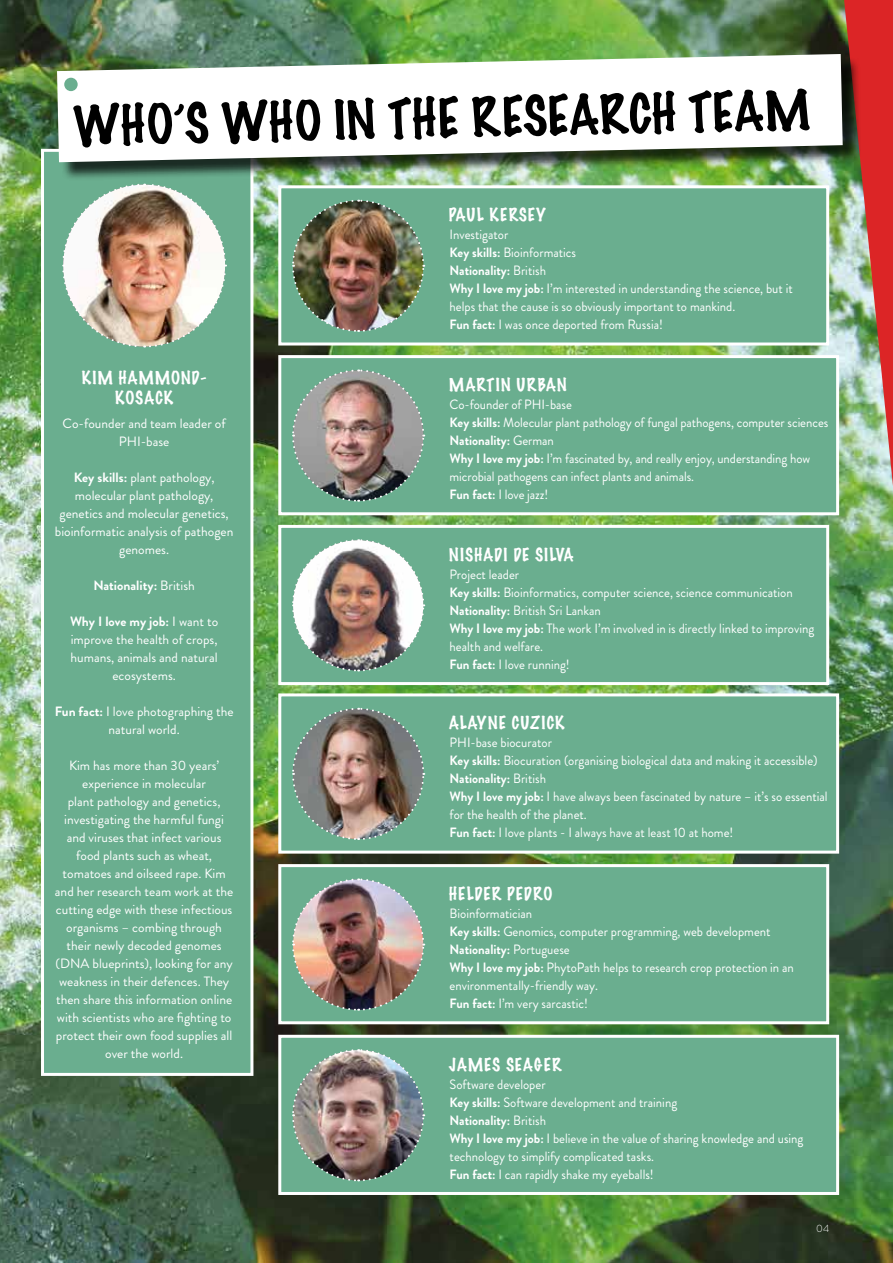
<style>
.page{position:relative;width:893px;height:1263px;background:#fff}
.page>*{position:absolute;margin:0;border:0;box-sizing:border-box;transform-origin:0 0}
.t1{font:100 49.5px "Marker Felt";color:#000}
.t2{font:100 16.5px/19.8px "Marker Felt";letter-spacing:.05em;color:#fff;text-align:center}
.t3{font:100 16.5px "Marker Felt";letter-spacing:.075em;color:#fff}
.t4{font:13.5px/18px "Brandon Grotesque";color:#fff;scale:.95 1}
.t5{font:13.5px/18px "Brandon Grotesque";color:#fff;text-align:center}
.t6{font:700 13.5px "Brandon Grotesque";color:#fff}
.t7{font:300 10.5px "Brandon Grotesque";color:#fff}
.s1{font-weight:700}
.s2{font-weight:400}
</style>
<div class="page">
<img style="left:0;top:0;width:893px;height:1263px">
<img style="left:844px;top:0;width:49px;height:486px">
<div style="left:41px;top:149px;width:212px;height:927px;background:#6aae8f;border:3px solid #fff"></div>
<div style="left:278px;top:185px;width:551px;height:160px;background:#6aae8f;border:3px solid #fff"></div>
<div style="left:278px;top:525px;width:551px;height:160px;background:#6aae8f;border:3px solid #fff"></div>
<div style="left:278px;top:864px;width:551px;height:160px;background:#6aae8f;border:3px solid #fff"></div>
<div style="left:278px;top:1035px;width:561px;height:160px;background:#6aae8f;border:3px solid #fff"></div>
<div style="left:278px;top:693px;width:561px;height:161px;background:#6aae8f;border:3px solid #fff"></div>
<div style="left:278px;top:355px;width:561px;height:160px;background:#6aae8f;border:3px solid #fff"></div>
<img style="left:62px;top:183px;width:165px;height:165px">
<img style="left:292px;top:199px;width:133px;height:133px">
<img style="left:292px;top:539px;width:133px;height:133px">
<img style="left:292px;top:878px;width:133px;height:133px">
<img style="left:292px;top:1049px;width:133px;height:133px">
<img style="left:292px;top:707px;width:133px;height:133px">
<img style="left:292px;top:369px;width:133px;height:133px">
<div style="left:59px;top:56px;width:802px;height:125px;background:#000;opacity:.75"></div>
<svg style="left:57px;top:54px;width:786px;height:108px"></svg>
<div style="left:64px;top:78px;width:14px;height:13px;background:#6aae8f;border-radius:50%"></div>
<h1 class="t1" style="left:73px;top:85px;width:738px;rotate:-1deg">WHO’S WHO IN THE RESEARCH TEAM</h1>
<p class="t2" style="left:449px;top:205px;width:98px">PAUL KERSEY</p>
<p class="t2" style="left:82px;top:367px;width:126px">KIM HAMMOND-<br>KOSACK</p>
<p class="t5" style="left:63px;top:414px;width:165px">Co-founder and team leader of<br>PHI-base</p>
<p class="t5" style="left:55px;top:468px;width:180px"><span class="s1">Key skills:</span> plant pathology, molecular plant pathology, genetics and molecular genetics, bioinformatic analysis of pathogen genomes.</p>
<p class="t6" style="left:93px;top:575px;width:103px">Nationality: <span class="s2">British</span></p>
<p class="t5" style="left:70px;top:612px;width:150px"><span class="s1">Why I love my job:</span> I want to improve the health of crops, humans, animals and natural ecosystems.</p>
<p class="t5" style="left:55px;top:702px;width:180px"><span class="s1">Fun fact:</span> I love photographing the natural world.</p>
<p class="t5" style="left:55px;top:756px;width:180px">Kim has more than 30 years’ experience in molecular<br>plant pathology and genetics, investigating the harmful fungi and viruses that infect various food plants such as wheat, tomatoes and oilseed rape. Kim and her research team work at the cutting edge with these infectious organisms – combing through their newly decoded genomes (DNA blueprints), looking for any weakness in their defences. They then share this information online with scientists who are fighting to protect their own food supplies all over the world.</p>
<p class="t4" style="left:450px;top:226px;width:363px">Investigator<br><span class="s1">Key skills:</span> Bioinformatics<br><span class="s1">Nationality:</span> British<br><span class="s1">Why I love my job:</span> I’m interested in understanding the science, but it helps that the cause is so obviously important to mankind.<br><span class="s1">Fun fact:</span> I was once deported from Russia!</p>
<p class="t2" style="left:449px;top:375px;width:120px">MARTIN URBAN</p>
<p class="t4" style="left:450px;top:396px;width:400px">Co-founder of PHI-base<br><span class="s1">Key skills:</span> Molecular plant pathology of fungal pathogens, computer sciences <span class="s1">Nationality:</span> German<br><span class="s1">Why I love my job:</span> I’m fascinated by, and really enjoy, understanding how microbial pathogens can infect plants and animals.<br><span class="s1">Fun fact:</span> I love jazz!</p>
<p class="t2" style="left:449px;top:544px;width:126px">NISHADI DE SILVA</p>
<p class="t4" style="left:450px;top:565px;width:385px">Project leader<br><span class="s1">Key skills:</span> Bioinformatics, computer science, science communication <span class="s1">Nationality:</span> British Sri Lankan<br><span class="s1">Why I love my job:</span> The work I’m involved in is directly linked to improving health and welfare.<br><span class="s1">Fun fact:</span> I love running!</p>
<p class="t2" style="left:449px;top:713px;width:117px">ALAYNE CUZICK</p>
<p class="t4" style="left:450px;top:734px;width:399px">PHI-base biocurator<br><span class="s1">Key skills:</span> Biocuration (organising biological data and making it accessible)<br><span class="s1">Nationality:</span> British<br><span class="s1">Why I love my job:</span> I have always been fascinated by nature – it’s so essential for the health of the planet.<br><span class="s1">Fun fact:</span> I love plants - I always have at least 10 at home!</p>
<p class="t3" style="left:449px;top:881px;width:105px">HELDER PEDRO</p>
<p class="t4" style="left:450px;top:905px;width:364px">Bioinformatician<br><span class="s1">Key skills:</span> Genomics, computer programming, web development <span class="s1">Nationality:</span> Portuguese<br><span class="s1">Why I love my job:</span> PhytoPath helps to research crop protection in an environmentally-friendly way.<br><span class="s1">Fun fact:</span> I’m very sarcastic!</p>
<p class="t2" style="left:449px;top:1054px;width:114px">JAMES SEAGER</p>
<p class="t4" style="left:450px;top:1075px;width:374px">Software developer<br><span class="s1">Key skills:</span> Software development and training<br><span class="s1">Nationality:</span> British<br><span class="s1">Why I love my job:</span> I believe in the value of sharing knowledge and using technology to simplify complicated tasks.<br><span class="s1">Fun fact:</span> I can rapidly shake my eyeballs!</p>
<p class="t7" style="left:816px;top:1221px;width:14px">04</p>
</div>
